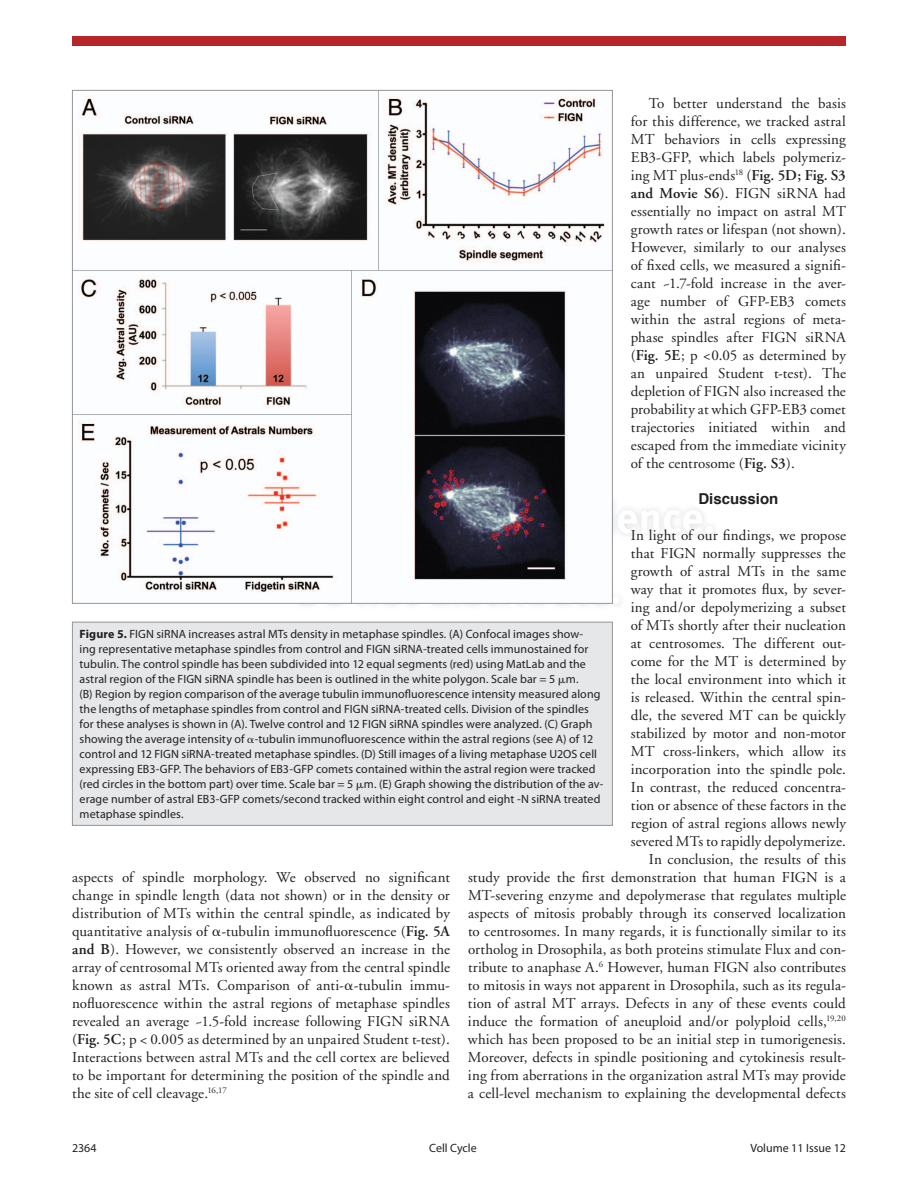
<style>
.page{position:relative;width:918px;height:1188px;background:#fff}
.page>*{position:absolute;margin:0;border:0;box-sizing:border-box;transform-origin:0 0}
.t1{font:15px/18px "Adobe Garamond";letter-spacing:.005em;color:#231f20;text-align:justify}
.t2{font:700 15px "Helvetica";color:#231f20}
.t3{font:12px/15px "Myriad Pro";letter-spacing:.005em;color:#231f20}
.s1{font-weight:600}
.s2{font-weight:700}
.s3{font-family:"Universal Std Greekw Math Pi"}
</style>
<div class="page">
<div style="left:72px;top:36px;width:774px;height:10px;background:#b7262b"></div>
<div style="left:72px;top:622px;width:540px;height:203px;background:#e6e7e9"></div>
<div style="left:72px;top:622px;width:541px;height:204px;border:1px solid #939598"></div>
<img style="left:74px;top:92px;width:537px;height:510px">
<p class="t1" style="left:631px;top:95px;width:217px;text-indent:18px">To better understand the basis for this difference, we tracked astral MT behaviors in cells expressing EB3‑GFP, which labels polymeriz&shy;ing MT plus-ends<sup>18</sup> (<span class="s1">Fig. 5D; Fig. S3 and Movie S6</span>). FIGN siRNA had essentially no impact on astral MT growth rates or lifespan (not shown).<br>However, similarly to our analyses of fixed cells, we measured a signifi&shy;cant ~1.7-fold increase in the aver&shy;age number of GFP-EB3 comets within the astral regions of meta&shy;phase spindles after FIGN siRNA (<span class="s1">Fig. 5E</span>; p &lt;0.05 as determined by an unpaired Student t-test). The depletion of FIGN also increased the probability at which GFP-EB3 comet trajectories initiated within and escaped from the immediate vicinity of the centrosome (<span class="s1">Fig. S3</span>).</p>
<p class="t2" style="left:698px;top:487px;width:82px">Discussion</p>
<p class="t1" style="left:468px;top:527px;width:379px;text-align:right">In light of our findings, we propose<br>that FIGN normally suppresses the<br>growth of astral MTs in the same<br>way that it promotes flux, by sever-<br>ing and/or depolymerizing a subset<br>of MTs shortly after their nucleation<br>at centrosomes. The different out-<br>come for the MT is determined by<br>the local environment into which it<br>is released. Within the central spin-<br>dle, the severed MT can be quickly<br>stabilized by motor and non-motor<br>MT cross-linkers, which allow its<br>incorporation into the spindle pole.<br>In contrast, the reduced concentra-<br>tion or absence of these factors in the<br>region of astral regions allows newly<br>severed MTs to rapidly depolymerize.<br>In conclusion, the results of this<br>study provide the first demonstration that human FIGN is a MT-severing enzyme and depolymerase that regulates multiple aspects of mitosis probably through its conserved localization to centrosomes. In many regards, it is functionally similar to its ortholog in Drosophila, as both proteins stimulate Flux and con&shy;tribute to anaphase A.<sup>6</sup> However, human FIGN also contributes to mitosis in ways not apparent in Drosophila, such as its regula&shy;tion of astral MT arrays. Defects in any of these events could induce the formation of aneuploid and/or polyploid cells,<sup>19,20 </sup>which has been proposed to be an initial step in tumorigenesis.<br>Moreover, defects in spindle positioning and cytokinesis result&shy;ing from aberrations in the organization astral MTs may provide a cell-level mechanism to explaining the developmental defects</p>
<p class="t3" style="left:80px;top:627px;width:525px"><span class="s2">Figure 5.</span> FIGN siRNA increases astral MTs density in metaphase spindles. (A) Confocal images show-<br>ing representative metaphase spindles from control and FIGN siRNA-treated cells immunostained for tubulin. The control spindle has been subdivided into 12 equal segments (red) using MatLab and the astral region of the FIGN siRNA spindle has been is outlined in the white polygon. Scale bar = 5 <span class="s3">μ</span>m.<br>(B) Region by region comparison of the average tubulin immunofluorescence intensity measured along the lengths of metaphase spindles from control and FIGN siRNA-treated cells. Division of the spindles for these analyses is shown in (A). Twelve control and 12 FIGN siRNA spindles were analyzed. (C) Graph showing the average intensity of <span class="s3">α</span>-tubulin immunofluorescence within the astral regions (see A) of 12 control and 12 FIGN siRNA-treated metaphase spindles. (D) Still images of a living metaphase U2OS cell expressing EB3-GFP. The behaviors of EB3-GFP comets contained within the astral region were tracked (red circles in the bottom part) over time. Scale bar = 5 <span class="s3">μ</span>m. (E) Graph showing the distribution of the av&shy;erage number of astral EB3-GFP comets/second tracked within eight control and eight -N siRNA treated metaphase spindles.</p>
<p class="t1" style="left:72px;top:869px;width:379px">aspects of spindle morphology. We observed no significant change in spindle length (data not shown) or in the density or distribution of MTs within the central spindle, as indicated by quantitative analysis of <span class="s3">α</span>-tubulin immunofluorescence (<span class="s1">Fig. 5A and B</span>). However, we consistently observed an increase in the array of centrosomal MTs oriented away from the central spindle known as astral MTs. Comparison of anti-<span class="s3">α</span>-tubulin immu&shy;nofluorescence within the astral regions of metaphase spindles revealed an average ~1.5-fold increase following FIGN siRNA (<span class="s1">Fig. 5C</span>; p &lt; 0.005 as determined by an unpaired Student t-test).<br>Interactions between astral MTs and the cell cortex are believed to be important for determining the position of the spindle and the site of cell cleavage.<sup>16,17</sup></p>
<p class="t3" style="left:72px;top:1140px;width:26px">2364</p>
<p class="t3" style="left:429px;top:1140px;width:49px">Cell Cycle</p>
<p class="t3" style="left:750px;top:1140px;width:97px">Volume 11 Issue 12</p>
</div>
